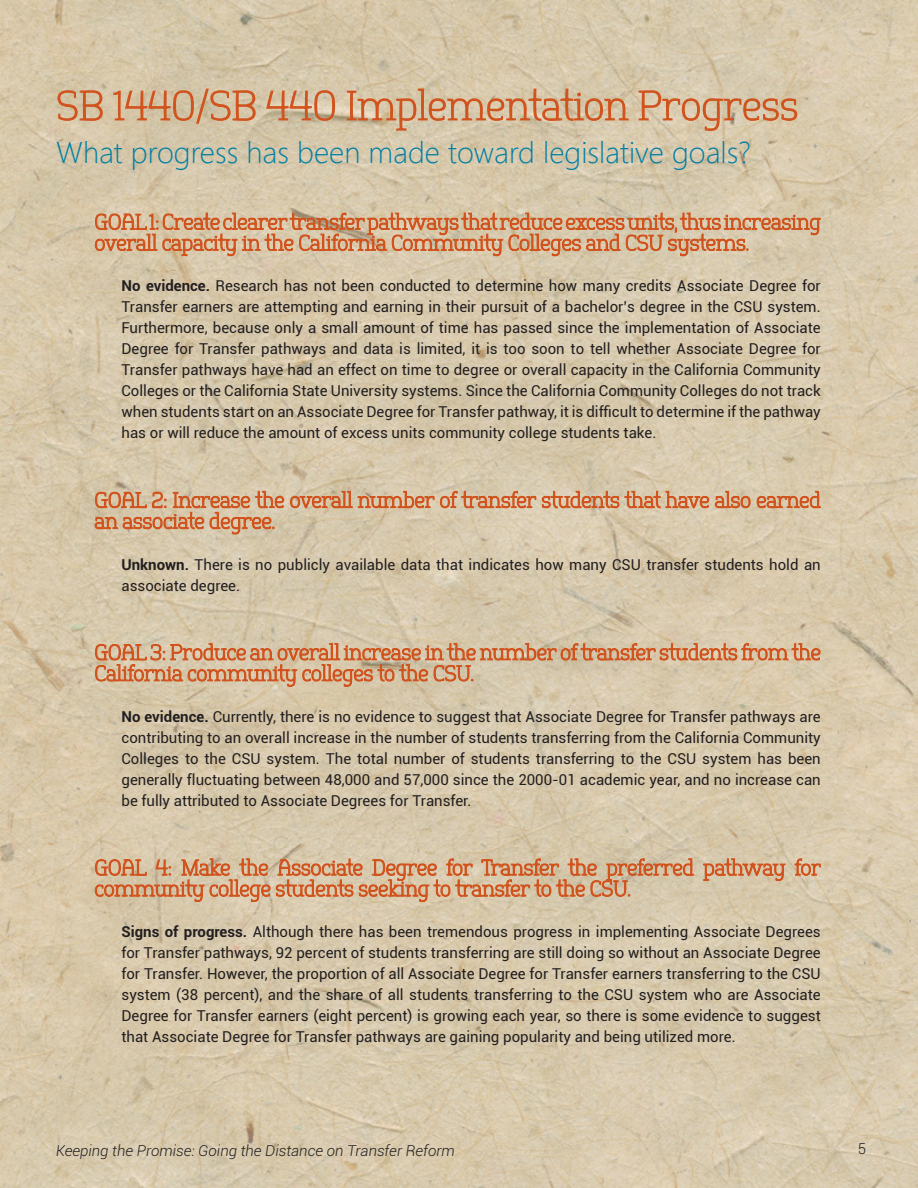
<style>
.page{position:relative;width:918px;height:1188px;background:#fff}
.page>*{position:absolute;margin:0;border:0;box-sizing:border-box;transform-origin:0 0}
.t1{font:30px "Webly Sleek UI Light";color:#007fa5}
.t2{font:15px/21px "Roboto";color:#231f20;text-align:justify}
.t3{font:italic 300 15px "Roboto";color:#231f20}
.t4{font:300 15px "Roboto";color:#231f20}
.s1{font-weight:700}
</style>
<div class="page">
<img style="left:0;top:0;width:918px;height:1188px">
<svg style="left:57px;top:89px;width:47px;height:33px"></svg>
<svg style="left:113px;top:88px;width:143px;height:37px"></svg>
<svg style="left:265px;top:89px;width:71px;height:33px"></svg>
<svg style="left:346px;top:88px;width:283px;height:43px"></svg>
<svg style="left:638px;top:89px;width:160px;height:43px"></svg>
<svg style="left:94px;top:212px;width:728px;height:45px"></svg>
<svg style="left:94px;top:490px;width:728px;height:45px"></svg>
<svg style="left:94px;top:642px;width:727px;height:46px"></svg>
<svg style="left:702px;top:858px;width:84px;height:24px"></svg>
<svg style="left:794px;top:858px;width:28px;height:19px"></svg>
<svg style="left:94px;top:853px;width:601px;height:50px"></svg>
<h1 class="t1" style="left:56px;top:130px;width:697px">What progress has been made toward legislative goals?</h1>
<p class="t2" style="left:122px;top:276px;width:701px"><span class="s1">No evidence.</span> Research has not been conducted to determine how many credits Associate Degree for Transfer earners are attempting and earning in their pursuit of a bachelor’s degree in the CSU system.<br>Furthermore, because only a small amount of time has passed since the implementation of Associate Degree for Transfer pathways and data is limited, it is too soon to tell whether Associate Degree for Transfer pathways have had an effect on time to degree or overall capacity in the California Community Colleges or the California State University systems. Since the California Community Colleges do not track when students start on an Associate Degree for Transfer pathway, it is difficult to determine if the pathway has or will reduce the amount of excess units community college students take.</p>
<p class="t2" style="left:122px;top:554px;width:701px"><span class="s1">Unknown.</span> There is no publicly available data that indicates how many CSU transfer students hold an associate degree.</p>
<p class="t2" style="left:122px;top:706px;width:701px"><span class="s1">No evidence.</span> Currently, there is no evidence to suggest that Associate Degree for Transfer pathways are contributing to an overall increase in the number of students transferring from the California Community Colleges to the CSU system. The total number of students transferring to the CSU system has been generally fluctuating between 48,000 and 57,000 since the 2000-01 academic year, and no increase can be fully attributed to Associate Degrees for Transfer.</p>
<p class="t2" style="left:122px;top:921px;width:701px"><span class="s1">Signs of progress.</span> Although there has been tremendous progress in implementing Associate Degrees for Transfer pathways, 92 percent of students transferring are still doing so without an Associate Degree for Transfer. However, the proportion of all Associate Degree for Transfer earners transferring to the CSU system (38 percent), and the share of all students transferring to the CSU system who are Associate Degree for Transfer earners (eight percent) is growing each year, so there is some evidence to suggest that Associate Degree for Transfer pathways are gaining popularity and being utilized more.</p>
<p class="t3" style="left:56px;top:1142px;width:400px">Keeping the Promise: Going the Distance on Transfer Reform</p>
<p class="t4" style="left:858px;top:1140px;width:10px">5</p>
</div>
